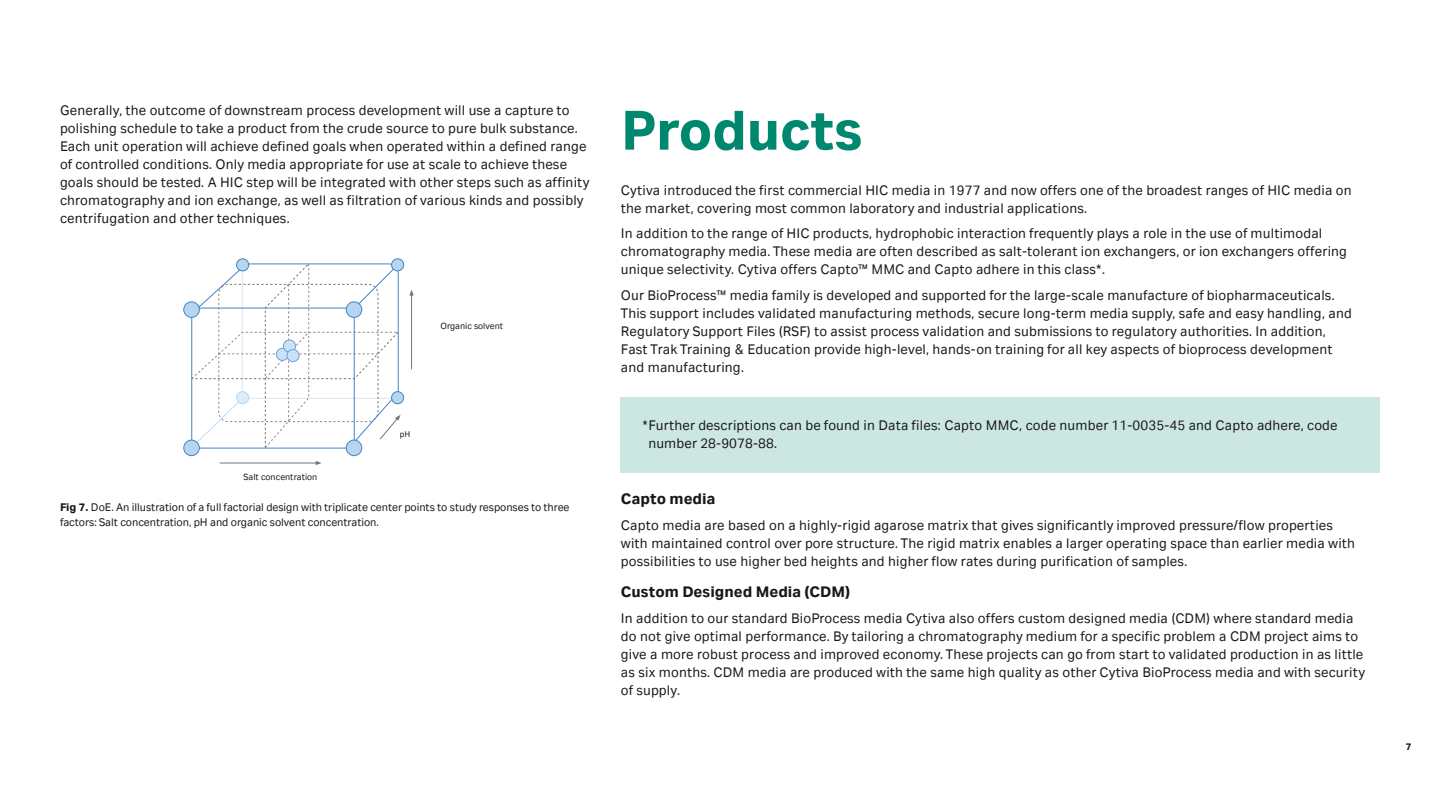
<style>
.page{position:relative;width:1440px;height:810px;background:#fff}
.page>*{position:absolute;margin:0;border:0;box-sizing:border-box;transform-origin:0 0}
.Header_2{font:700 60px "Cytiva Aktiv";letter-spacing:-.01em;color:#00886f}
.Subhead_2{font:700 16.5px "Cytiva Aktiv";color:#18181b}
.Body_Text{font:15px/18px "Cytiva Aktiv";letter-spacing:.01em;color:#18181b}
.t1{font:12px/15px "Cytiva Aktiv";letter-spacing:-.005em;color:#18181b}
.t2{font:700 10.5px "Cytiva Aktiv";color:#18181b}
.Chart_text{font:9.75px "Cytiva Aktiv";color:#18181b}
.t3{font:9px "Cytiva Aktiv";color:#18181b}
.s1{font-weight:700}
</style>
<div class="page">
<div style="left:346px;top:440px;width:16px;height:16px;background:#b6d6f0;border-radius:50%"></div>
<div style="left:346px;top:440px;width:16px;height:16px;border:1px solid #4982c3;border-radius:50%"></div>
<div style="left:184px;top:440px;width:15px;height:16px;background:#b6d6f0;border-radius:50%"></div>
<div style="left:183px;top:440px;width:17px;height:16px;border:1px solid #4982c3;border-radius:50%"></div>
<svg style="left:392px;top:259px;width:12px;height:12px"></svg>
<div style="left:391px;top:258px;width:13px;height:13px;border:1px solid #4982c3;border-radius:50%"></div>
<div style="left:391px;top:391px;width:13px;height:13px;border:1px solid #4982c3;border-radius:50%"></div>
<svg style="left:237px;top:259px;width:12px;height:12px"></svg>
<div style="left:236px;top:258px;width:13px;height:13px;border:1px solid #4982c3;border-radius:50%"></div>
<div style="left:184px;top:302px;width:15px;height:15px;background:#b6d6f0;border-radius:50%"></div>
<div style="left:183px;top:301px;width:17px;height:17px;border:1px solid #4982c3;border-radius:50%"></div>
<hr style="left:220px;top:463px;width:97px;height:1px;background:#747476">
<svg style="left:316px;top:461px;width:6px;height:4px"></svg>
<hr style="left:411px;top:294px;width:1px;height:75px;background:#747476">
<svg style="left:409px;top:290px;width:5px;height:6px"></svg>
<svg style="left:191px;top:263px;width:210px;height:185px"></svg>
<div style="left:621px;top:398px;width:759px;height:75px;background:#cce7e2"></div>
<p class="Body_Text" style="left:60px;top:101px;width:531px">Generally, the outcome of downstream process development will use a capture to polishing schedule to take a product from the crude source to pure bulk substance.<br>Each unit operation will achieve defined goals when operated within a defined range of controlled conditions. Only media appropriate for use at scale to achieve these goals should be tested. A HIC step will be integrated with other steps such as affinity chromatography and ion exchange, as well as filtration of various kinds and possibly centrifugation and other techniques.</p>
<p class="Chart_text" style="left:244px;top:471px;width:75px">Salt concentration</p>
<p class="Chart_text" style="left:440px;top:320px;width:64px">Organic solvent</p>
<p class="t3" style="left:400px;top:430px;width:12px">pH</p>
<p class="t1" style="left:60px;top:499px;width:511px"><span class="s1">Fig 7.</span> DoE. An illustration of a full factorial design with triplicate center points to study responses to three factors: Salt concentration, pH and organic solvent concentration.</p>
<p class="Header_2" style="left:621px;top:96px;width:243px">Products</p>
<p class="Body_Text" style="left:621px;top:181px;width:732px">Cytiva introduced the first commercial HIC media in 1977 and now offers one of the broadest ranges of HIC media on the market, covering most common laboratory and industrial applications.</p>
<p class="Body_Text" style="left:621px;top:224px;width:728px">In addition to the range of HIC products, hydrophobic interaction frequently plays a role in the use of multimodal chromatography media. These media are often described as salt-tolerant ion exchangers, or ion exchangers offering unique selectivity. Cytiva offers Capto™ MMC and Capto adhere in this class*.</p>
<p class="Body_Text" style="left:621px;top:286px;width:732px">Our BioProcess™ media family is developed and supported for the large-scale manufacture of biopharmaceuticals.<br>This support includes validated manufacturing methods, secure long-term media supply, safe and easy handling, and Regulatory Support Files (RSF) to assist process validation and submissions to regulatory authorities. In addition, Fast Trak Training &amp; Education provide high-level, hands-on training for all key aspects of bioprocess development and manufacturing.</p>
<p class="Body_Text" style="left:648px;top:416px;width:691px;text-indent:-6px">*Further descriptions can be found in Data files: Capto MMC, code number 11-0035-45 and Capto adhere, code number 28-9078-88.</p>
<p class="Subhead_2" style="left:621px;top:489px;width:96px">Capto media</p>
<p class="Body_Text" style="left:621px;top:516px;width:736px">Capto media are based on a highly-rigid agarose matrix that gives significantly improved pressure/flow properties with maintained control over pore structure. The rigid matrix enables a larger operating space than earlier media with possibilities to use higher bed heights and higher flow rates during purification of samples.</p>
<p class="Subhead_2" style="left:621px;top:582px;width:231px">Custom Designed Media (CDM)</p>
<p class="Body_Text" style="left:621px;top:609px;width:746px">In addition to our standard BioProcess media Cytiva also offers custom designed media (CDM) where standard media do not give optimal performance. By tailoring a chromatography medium for a specific problem a CDM project aims to give a more robust process and improved economy. These projects can go from start to validated production in as little as six months. CDM media are produced with the same high quality as other Cytiva BioProcess media and with security of supply.</p>
<p class="t2" style="left:1406px;top:741px;width:8px">7</p>
</div>
